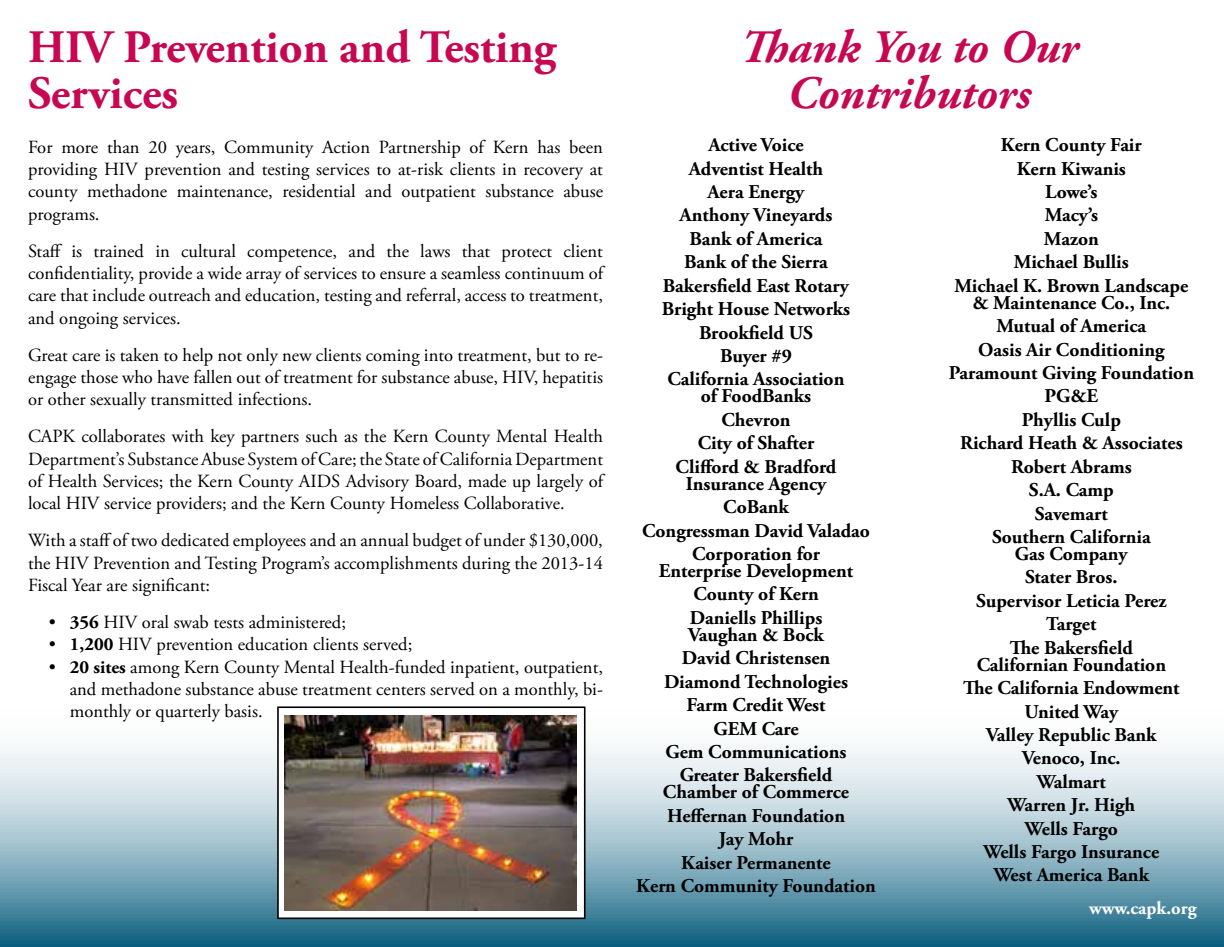
<style>
.page{position:relative;width:1224px;height:947px;background:#fff}
.page>*{position:absolute;margin:0;border:0;box-sizing:border-box;transform-origin:0 0}
.t1{font:700 46.4px/46.4px "Adobe Garamond Pro";color:#c70752}
.t2{font:italic 700 46.4px/46.4px "Adobe Garamond Pro";color:#c70752;text-align:center}
.t3{font:700 19.6px/23.4px "Adobe Garamond Pro";color:#000;text-align:center}
.t4{font:18.6px/22.2px "Adobe Garamond Pro";color:#000;text-align:justify}
.t5{font:700 18.6px "Adobe Garamond Pro";color:#fff}
.s1{font-weight:700}
</style>
<div class="page">
<svg style="left:0;top:747px;width:1224px;height:199px;background:#8fb5c4"></svg>
<div style="left:278px;top:707px;width:307px;height:210px;background:#fff"></div>
<div style="left:277px;top:706px;width:309px;height:212px;border:2px solid #000"></div>
<img style="left:285px;top:715px;width:292px;height:195px">
<h1 class="t1" style="left:28px;top:24px;width:530px">HIV Prevention and Testing<br>Services</h1>
<p class="t4" style="left:28px;top:136px;width:577px">For more than 20 years, Community Action Partnership of Kern has been providing HIV prevention and testing services to at-risk clients in recovery at county methadone maintenance, residential and outpatient substance abuse programs.</p>
<p class="t4" style="left:28px;top:240px;width:577px">Staff is trained in cultural competence, and the laws that protect client confidentiality, provide a wide array of services to ensure a seamless continuum of care that include outreach and education, testing and referral, access to treatment, and ongoing services.</p>
<p class="t4" style="left:28px;top:344px;width:577px">Great care is taken to help not only new clients coming into treatment, but to re&shy;engage those who have fallen out of treatment for substance abuse, HIV, hepatitis or other sexually transmitted infections.</p>
<p class="t4" style="left:28px;top:426px;width:577px">CAPK collaborates with key partners such as the Kern County Mental Health Department’s Substance Abuse System of Care; the State of California Department of Health Services; the Kern County AIDS Advisory Board, made up largely of local HIV service providers; and the Kern County Homeless Collaborative.</p>
<p class="t4" style="left:28px;top:529px;width:576px">With a staff of two dedicated employees and an annual budget of under $130,000, the HIV Prevention and Testing Program’s accomplishments during the 2013-14<br>Fiscal Year are significant:</p>
<p class="t4" style="left:49px;top:611px;width:299px">• <span class="s1">356</span> HIV oral swab tests administered;</p>
<p class="t4" style="left:49px;top:633px;width:365px">• <span class="s1">1,200</span> HIV prevention education clients served;</p>
<p class="t4" style="left:70px;top:656px;width:535px;text-indent:-21px">• <span class="s1">20 sites</span> among Kern County Mental Health-funded inpatient, outpatient, and methadone substance abuse treatment centers served on a monthly, bi&shy;monthly or quarterly basis.</p>
<h1 class="t2" style="left:740px;top:24px;width:340px">Thank You to Our<br>Contributors</h1>
<p class="t3" style="left:662px;top:133px;width:190px">Active Voice<br>Adventist Health<br>Aera Energy<br>Anthony Vineyards<br>Bank of America<br>Bank of the Sierra<br>Bakersfield East Rotary<br>Bright House Networks<br>Brookfield US<br>Buyer #9<br>California Association</p>
<p class="t3" style="left:676px;top:384px;width:162px">of FoodBanks<br>Chevron<br>City of Shafter<br>Clifford &amp; Bradford</p>
<p class="t3" style="left:642px;top:472px;width:229px">Insurance Agency<br>CoBank<br>Congressman David Valadao<br>Corporation for</p>
<p class="t3" style="left:659px;top:559px;width:196px">Enterprise Development<br>County of Kern<br>Daniells Phillips</p>
<p class="t3" style="left:664px;top:623px;width:185px">Vaughan &amp; Bock<br>David Christensen<br>Diamond Technologies<br>Farm Credit West<br>GEM Care<br>Gem Communications<br>Greater Bakersfield</p>
<p class="t3" style="left:636px;top:780px;width:241px">Chamber of Commerce<br>Heffernan Foundation<br>Jay Mohr<br>Kaiser Permanente<br>Kern Community Foundation</p>
<p class="t3" style="left:954px;top:133px;width:235px">Kern County Fair<br>Kern Kiwanis<br>Lowe’s<br>Macy’s<br>Mazon<br>Michael Bullis<br>Michael K. Brown Landscape</p>
<p class="t3" style="left:949px;top:291px;width:247px">&amp; Maintenance Co., Inc.<br>Mutual of America<br>Oasis Air Conditioning<br>Paramount Giving Foundation<br>PG&amp;E<br>Phyllis Culp<br>Richard Heath &amp; Associates<br>Robert Abrams<br>S.A. Camp<br>Savemart<br>Southern California</p>
<p class="t3" style="left:976px;top:542px;width:192px">Gas Company<br>Stater Bros.<br>Supervisor Leticia Perez<br>Target<br>The Bakersfield</p>
<p class="t3" style="left:963px;top:652px;width:218px">Californian Foundation<br>The California Endowment<br>United Way<br>Valley Republic Bank<br>Venoco, Inc.<br>Walmart<br>Warren Jr. High<br>Wells Fargo<br>Wells Fargo Insurance<br>West America Bank</p>
<p class="t5" style="left:1089px;top:896px;width:109px">www.capk.org</p>
</div>
